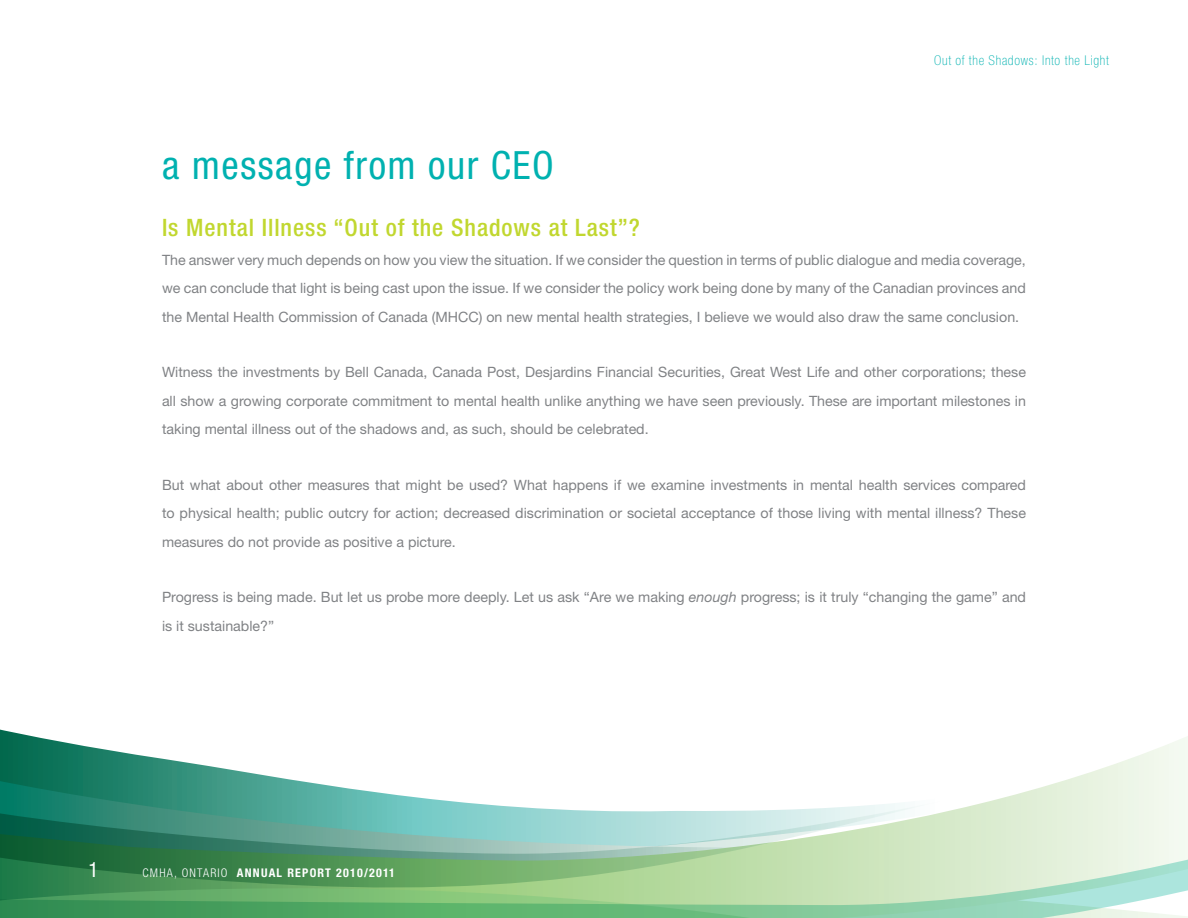
<style>
.page{position:relative;width:1188px;height:918px;background:#fff}
.page>*{position:absolute;margin:0;border:0;box-sizing:border-box;transform-origin:0 0}
.t1{font:condensed 39px "Helvetica Neue";letter-spacing:.04em;color:#00b1b0}
.t2{font:500 condensed 24px "Helvetica Neue";letter-spacing:.04em;color:#c1d72f}
.t3{font:condensed 21px "Helvetica Neue";color:#fff}
.t4{font:14.25px/28.5px "Helvetica Neue";color:#808285;text-align:justify}
.t5{font:100 condensed 13.5px "Helvetica Neue";letter-spacing:.05em;color:#00b1b0}
.t6{font:700 condensed 12px "Helvetica Neue";letter-spacing:.1em;color:#fff}
.s1{font-style:italic}
.s2{font-weight:300}
</style>
<div class="page">
<svg style="left:0;top:730px;width:1188px;height:93px"></svg>
<svg style="left:0;top:823px;width:1188px;height:95px;background:#9ed0a5"></svg>
<svg style="left:0;top:794px;width:941px;height:94px;background:#83b99c"></svg>
<p class="t5" style="left:934px;top:53px;width:176px">Out of the Shadows: Into the Light</p>
<h1 class="t1" style="left:162px;top:143px;width:393px">a message from our CEO</h1>
<h2 class="t2" style="left:162px;top:213px;width:480px">Is Mental Illness “Out of the Shadows at Last”?</h2>
<p class="t4" style="left:162px;top:245px;width:865px">The answer very much depends on how you view the situation. If we consider the question in terms of public dialogue and media coverage, we can conclude that light is being cast upon the issue. If we consider the policy work being done by many of the Canadian provinces and the Mental Health Commission of Canada (MHCC) on new mental health strategies, I believe we would also draw the same conclusion.</p>
<p class="t4" style="left:162px;top:358px;width:866px">Witness the investments by Bell Canada, Canada Post, Desjardins Financial Securities, Great West Life and other corporations; these all show a growing corporate commitment to mental health unlike anything we have seen previously. These are important milestones in taking mental illness out of the shadows and, as such, should be celebrated.</p>
<p class="t4" style="left:162px;top:470px;width:866px">But what about other measures that might be used? What happens if we examine investments in mental health services compared to physical health; public outcry for action; decreased discrimination or societal acceptance of those living with mental illness? These measures do not provide as positive a picture.</p>
<p class="t4" style="left:162px;top:583px;width:866px">Progress is being made. But let us probe more deeply. Let us ask “Are we making <span class="s1">enough</span> progress; is it truly “changing the game” and is it sustainable?”</p>
<h3 class="t3" style="left:89px;top:858px;width:12px">1</h3>
<p class="t6" style="left:143px;top:866px;width:254px"><span class="s2">CMHA, ONTARIO</span> ANNUAL REPORT 2010/2011</p>
</div>
